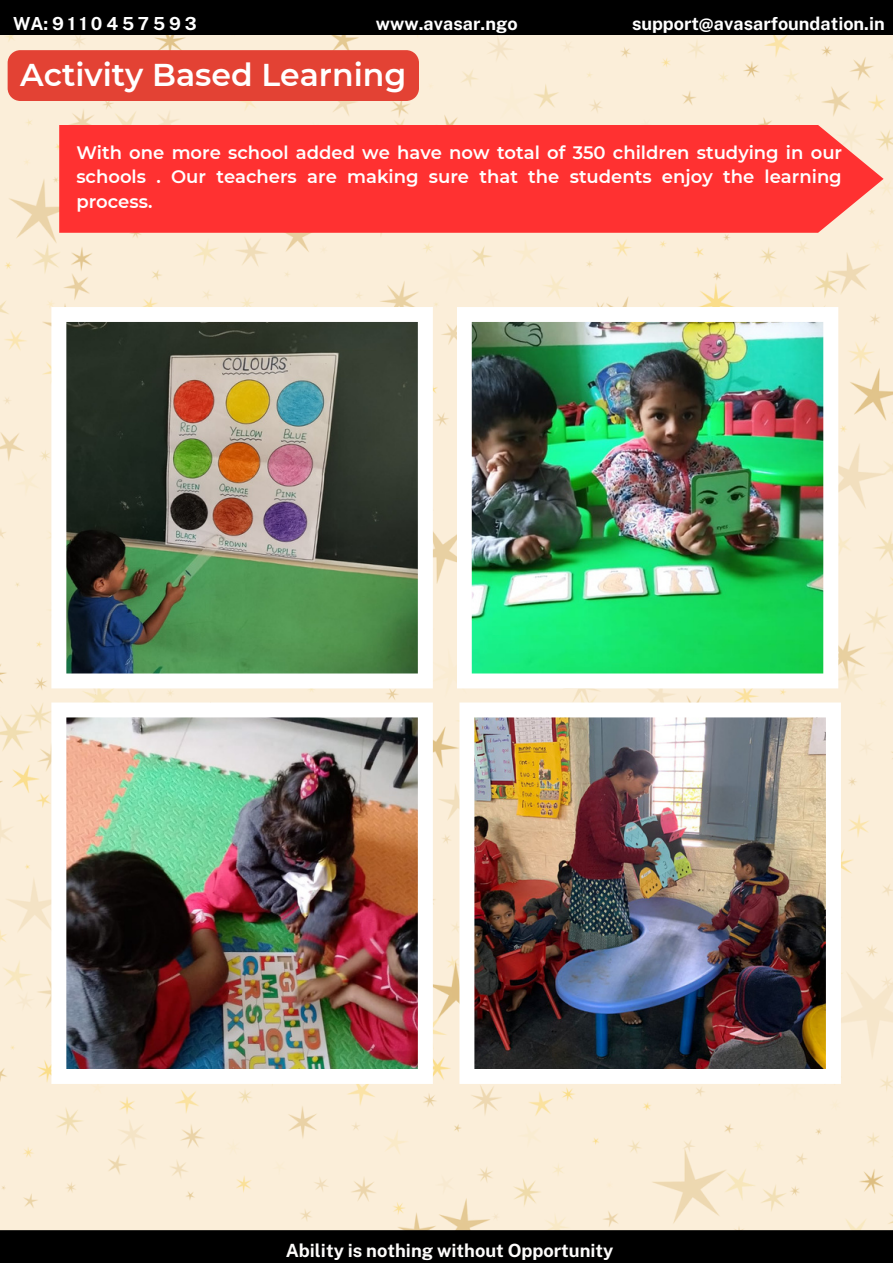
<style>
.page{position:relative;width:893px;height:1264px;background:#fff}
.page>*{position:absolute;margin:0;border:0;box-sizing:border-box;transform-origin:0 0}
.t1{font:600 31.5px "Montserrat";color:#fff}
.t2{font:700 18.15px "Public Sans";color:#fdfcfb}
.t3{font:600 18px/24.8px "Montserrat";color:#fff;text-align:justify}
.t4{font:700 18px "Public Sans";color:#fff}
.t5{font:700 18px "Public Sans";letter-spacing:.21em;color:#fff}
</style>
<div class="page">
<img style="left:0;top:35px;width:892px;height:1195px">
<div style="left:0;top:1230px;width:892px;height:32px;background:#000"></div>
<div style="left:0;top:0;width:892px;height:35px;background:#000"></div>
<img style="left:51px;top:307px;width:382px;height:381px">
<img style="left:457px;top:307px;width:381px;height:381px">
<div style="left:59px;top:125px;width:824px;height:107px;background:#ff3131"></div>
<img style="left:51px;top:702px;width:382px;height:381px">
<img style="left:459px;top:702px;width:381px;height:381px">
<div style="left:8px;top:50px;width:411px;height:51px;background:#e34234"></div>
<p class="t5" style="left:13px;top:13px;width:185px">WA:9110457593</p>
<p class="t4" style="left:376px;top:13px;width:143px">www.avasar.ngo</p>
<p class="t4" style="left:632px;top:13px;width:254px">support@avasarfoundation.in</p>
<p class="t1" style="left:20px;top:55px;width:387px">Activity Based Learning</p>
<p class="t3" style="left:76px;top:140px;width:767px">With one more school added we have now total of 350 children studying in our schools . Our teachers are making sure that the students enjoy the learning process.</p>
<p class="t2" style="left:285px;top:1240px;width:329px">Ability is nothing without Opportunity</p>
</div>
